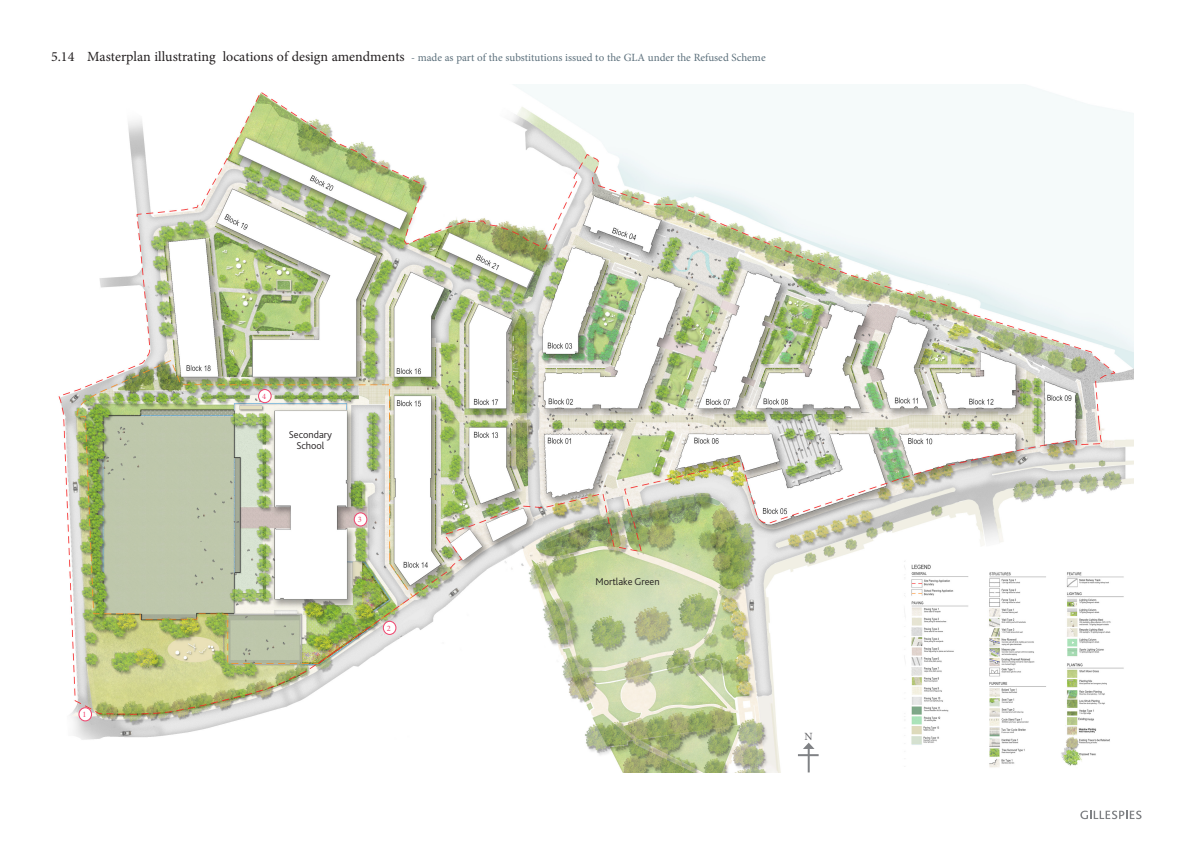
<style>
.page{position:relative;width:1191px;height:842px;background:#fff}
.page>*{position:absolute;margin:0;border:0;box-sizing:border-box;transform-origin:0 0}
.t1{font:11px "Minion Pro";color:#5b6f7b}
.t2{font:11px "Minion Pro";color:#616164}
.t3{font:300 10.4px/11.4px "Bliss 2";color:#231f20;text-align:center}
.t4{font:8.3px "Minion Pro";color:#f04770}
.s1{font-size:14px;color:#231f20}
</style>
<div class="page">
<svg style="left:1080px;top:811px;width:61px;height:8px"></svg>
<img style="left:58px;top:85px;width:1076px;height:687px">
<div style="left:79px;top:708px;width:13px;height:13px;background:#fff;border-radius:50%"></div>
<div style="left:78px;top:707px;width:14px;height:14px;border:1px solid #f04770;border-radius:50%"></div>
<div style="left:383px;top:621px;width:13px;height:13px;background:#fff;border-radius:50%"></div>
<div style="left:383px;top:621px;width:13px;height:14px;border:1px solid #f04770;border-radius:50%"></div>
<div style="left:354px;top:513px;width:13px;height:13px;background:#fff;border-radius:50%"></div>
<div style="left:354px;top:512px;width:13px;height:14px;border:1px solid #f04770;border-radius:50%"></div>
<div style="left:258px;top:389px;width:13px;height:14px;background:#fff;border-radius:50%"></div>
<div style="left:258px;top:389px;width:14px;height:14px;border:1px solid #f04770;border-radius:50%"></div>
<hr style="left:798px;top:754px;width:20px;height:2px;background:#808285">
<hr style="left:807px;top:747px;width:2px;height:25px;background:#808285">
<svg style="left:803px;top:743px;width:11px;height:6px"></svg>
<p class="t1" style="left:51px;top:50px;width:716px"><span class="s1">5.14 Masterplan illustrating locations of design amendments</span> - made as part of the substitutions issued to the GLA under the Refused Scheme</p>
<p class="t4" style="left:82px;top:709px;width:5px">1</p>
<p class="t4" style="left:262px;top:391px;width:5px">4</p>
<p class="t3" style="left:289px;top:429px;width:45px">Secondary<br>School</p>
<p class="t4" style="left:358px;top:514px;width:5px">3</p>
<p class="t4" style="left:387px;top:623px;width:5px">2</p>
<p class="t3" style="left:595px;top:575px;width:66px">Mortlake Green</p>
<p class="t2" style="left:804px;top:729px;width:10px">N</p>
</div>
